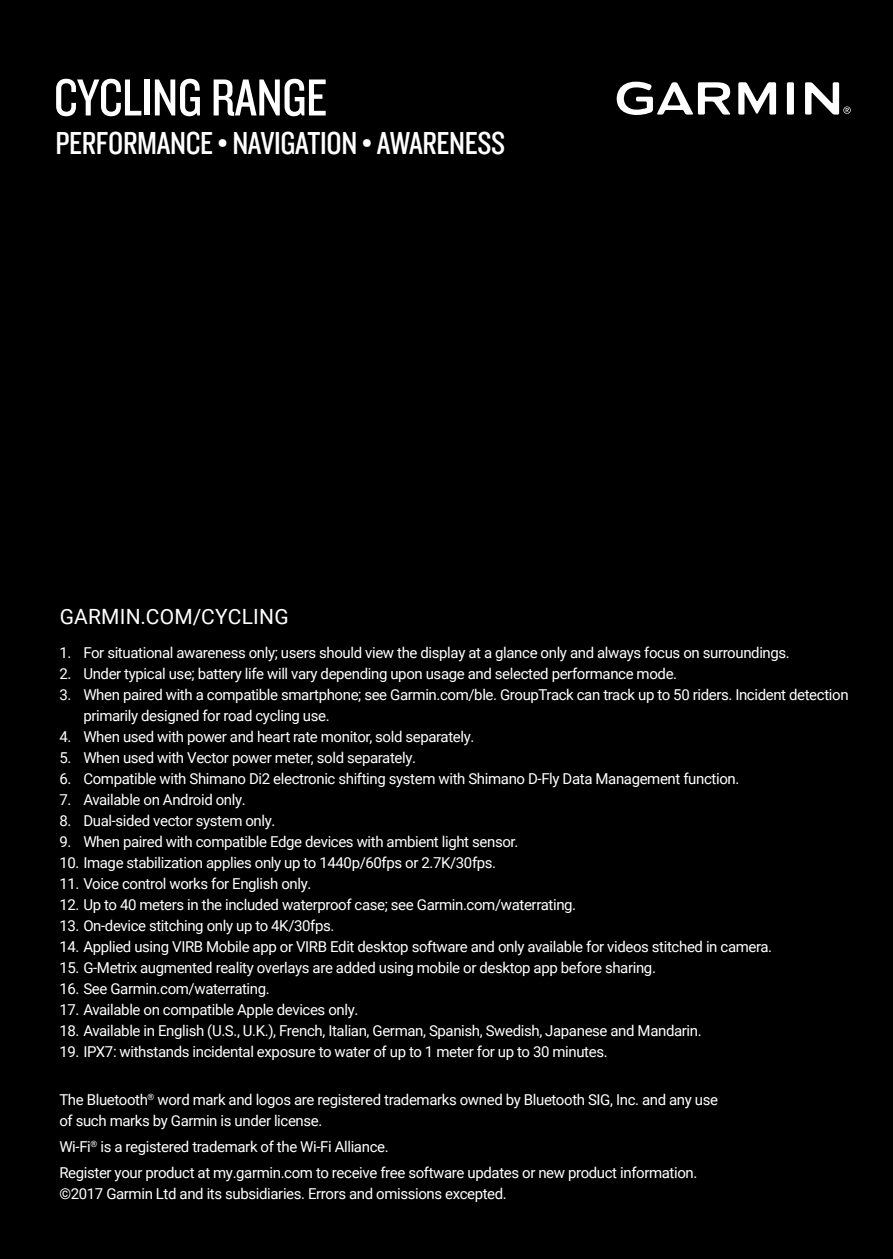
<style>
.page{position:relative;width:893px;height:1259px;background:#000}
.page>*{position:absolute;margin:0;border:0;box-sizing:border-box;transform-origin:0 0}
.t1{font:54px "Knockout 29 Junior Ltweight";letter-spacing:-.01em;color:#fff}
.t2{font:33px "Knockout 29 Junior Ltweight";letter-spacing:-.01em;color:#fff}
.t3{font:21px "Roboto";letter-spacing:.01em;color:#fff}
.t4{font:15px/21px "Roboto";letter-spacing:-.025em;color:#fff}
</style>
<div class="page">
<svg style="left:617px;top:82px;width:234px;height:33px"></svg>
<h1 class="t1" style="left:54px;top:63px;width:275px">CYCLING RANGE</h1>
<h2 class="t2" style="left:55px;top:122px;width:451px">PERFORMANCE • NAVIGATION • AWARENESS</h2>
<h3 class="t3" style="left:60px;top:601px;width:230px">GARMIN.COM/CYCLING</h3>
<p class="t4" style="left:59px;top:641px;width:732px">1. For situational awareness only; users should view the display at a glance only and always focus on surroundings.</p>
<p class="t4" style="left:59px;top:662px;width:619px">2. Under typical use; battery life will vary depending upon usage and selected performance mode.</p>
<p class="t4" style="left:83px;top:683px;width:767px;text-indent:-24px">3. When paired with a compatible smartphone; see Garmin.com/ble. GroupTrack can track up to 50 riders. Incident detection primarily designed for road cycling use.</p>
<p class="t4" style="left:59px;top:725px;width:417px">4. When used with power and heart rate monitor, sold separately.</p>
<p class="t4" style="left:59px;top:746px;width:358px">5. When used with Vector power meter, sold separately.</p>
<p class="t4" style="left:59px;top:767px;width:681px">6. Compatible with Shimano Di2 electronic shifting system with Shimano D-Fly Data Management function.</p>
<p class="t4" style="left:59px;top:788px;width:188px">7. Available on Android only.</p>
<p class="t4" style="left:59px;top:809px;width:218px">8. Dual-sided vector system only.</p>
<p class="t4" style="left:59px;top:830px;width:460px">9. When paired with compatible Edge devices with ambient light sensor.</p>
<p class="t4" style="left:59px;top:851px;width:438px">10. Image stabilization applies only up to 1440p/60fps or 2.7K/30fps.</p>
<p class="t4" style="left:59px;top:872px;width:254px">11. Voice control works for English only.</p>
<p class="t4" style="left:59px;top:893px;width:518px">12. Up to 40 meters in the included waterproof case; see Garmin.com/waterrating.</p>
<p class="t4" style="left:59px;top:914px;width:277px">13. On-device stitching only up to 4K/30fps.</p>
<p class="t4" style="left:59px;top:935px;width:714px">14. Applied using VIRB Mobile app or VIRB Edit desktop software and only available for videos stitched in camera.</p>
<p class="t4" style="left:59px;top:956px;width:598px">15. G-Metrix augmented reality overlays are added using mobile or desktop app before sharing.</p>
<p class="t4" style="left:59px;top:977px;width:212px">16. See Garmin.com/waterrating.</p>
<p class="t4" style="left:59px;top:998px;width:300px">17. Available on compatible Apple devices only.</p>
<p class="t4" style="left:59px;top:1019px;width:644px">18. Available in English (U.S., U.K.), French, Italian, German, Spanish, Swedish, Japanese and Mandarin.</p>
<p class="t4" style="left:59px;top:1040px;width:550px">19. IPX7: withstands incidental exposure to water of up to 1 meter for up to 30 minutes.</p>
<p class="t4" style="left:59px;top:1088px;width:660px">The Bluetooth<sup>®</sup> word mark and logos are registered trademarks owned by Bluetooth SIG, Inc. and any use of such marks by Garmin is under license.</p>
<p class="t4" style="left:59px;top:1133px;width:640px;line-height:26.4px">Wi-Fi<sup>®</sup> is a registered trademark of the Wi-Fi Alliance.<br>Register your product at my.garmin.com to receive free software updates or new product information.</p>
<p class="t4" style="left:59px;top:1183px;width:449px">©2017 Garmin Ltd and its subsidiaries. Errors and omissions excepted.</p>
</div>
